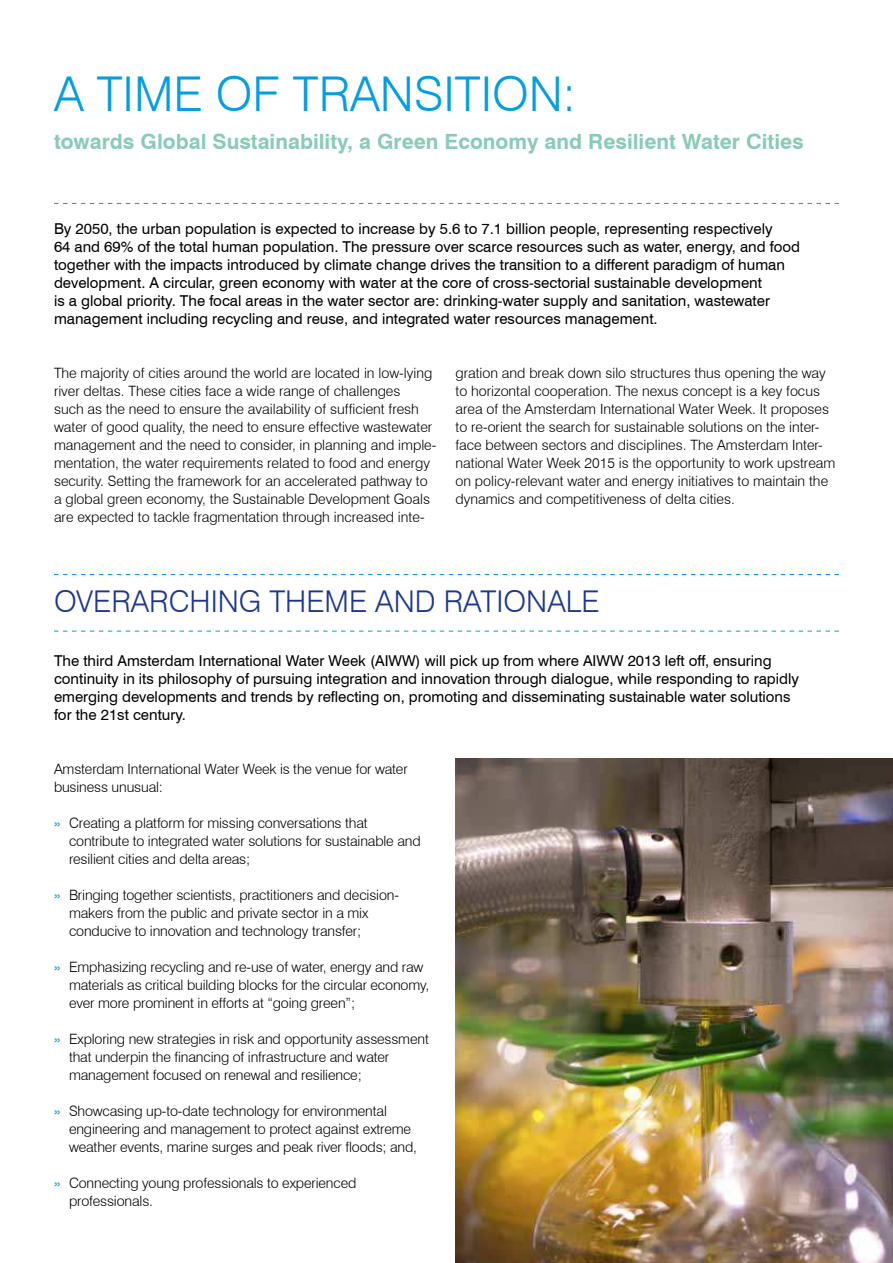
<style>
.page{position:relative;width:893px;height:1263px;background:#fff}
.page>*{position:absolute;margin:0;border:0;box-sizing:border-box;transform-origin:0 0}
.t1{font:300 48px "Swiss 721 BT";color:#009ee3}
.t2{font:300 30px "Swiss 721 BT";color:#1c388e}
.t3{font:700 21px "Swiss 721 BT";color:#89cbb7}
.t4{font:15px/18px "Swiss 721 BT";color:#000}
.t5{font:300 14.25px/18px "Swiss 721 BT";color:#000}
.s1{font-weight:400;color:#009ee3}
</style>
<div class="page">
<img style="left:455px;top:758px;width:438px;height:505px">
<svg style="left:54px;top:203px;width:785px;height:1px"></svg>
<svg style="left:54px;top:574px;width:785px;height:1px"></svg>
<svg style="left:54px;top:631px;width:785px;height:1px"></svg>
<h1 class="t1" style="left:54px;top:76px;width:524px">A TIME OF TRANSITION:</h1>
<h3 class="t3" style="left:54px;top:134px;width:751px">towards Global Sustainability, a Green Economy and Resilient Water Cities</h3>
<p class="t4" style="left:54px;top:221px;width:748px">By 2050, the urban population is expected to increase by 5.6 to 7.1 billion people, representing respectively<br>64 and 69% of the total human population. The pressure over scarce resources such as water, energy, and food together with the impacts introduced by climate change drives the transition to a different paradigm of human development. A circular, green economy with water at the core of cross-sectorial sustainable development<br>is a global priority. The focal areas in the water sector are: drinking-water supply and sanitation, wastewater management including recycling and reuse, and integrated water resources management.</p>
<p class="t5" style="left:54px;top:365px;width:384px">The majority of cities around the world are located in low-lying river deltas. These cities face a wide range of challenges<br>such as the need to ensure the availability of sufficient fresh water of good quality, the need to ensure effective wastewater management and the need to consider, in planning and imple&shy;mentation, the water requirements related to food and energy security. Setting the framework for an accelerated pathway to a global green economy, the Sustainable Development Goals are expected to tackle fragmentation through increased inte-</p>
<p class="t5" style="left:455px;top:365px;width:381px">gration and break down silo structures thus opening the way to horizontal cooperation. The nexus concept is a key focus area of the Amsterdam International Water Week. It proposes to re-orient the search for sustainable solutions on the inter&shy;face between sectors and disciplines. The Amsterdam Inter&shy;national Water Week 2015 is the opportunity to work upstream on policy-relevant water and energy initiatives to maintain the dynamics and competitiveness of delta cities.</p>
<h2 class="t2" style="left:54px;top:590px;width:547px">OVERARCHING THEME AND RATIONALE</h2>
<p class="t4" style="left:54px;top:653px;width:746px">The third Amsterdam International Water Week (AIWW) will pick up from where AIWW 2013 left off, ensuring continuity in its philosophy of pursuing integration and innovation through dialogue, while responding to rapidly emerging developments and trends by reflecting on, promoting and disseminating sustainable water solutions for the 21st century.</p>
<p class="t5" style="left:54px;top:761px;width:355px">Amsterdam International Water Week is the venue for water business unusual:</p>
<p class="t5" style="left:69px;top:815px;width:353px;text-indent:-15px"><span class="s1">»</span> Creating a platform for missing conversations that contribute to integrated water solutions for sustainable and resilient cities and delta areas;</p>
<p class="t5" style="left:69px;top:887px;width:332px;text-indent:-15px"><span class="s1">»</span> Bringing together scientists, practitioners and decision&shy;makers from the public and private sector in a mix conducive to innovation and technology transfer;</p>
<p class="t5" style="left:69px;top:959px;width:362px;text-indent:-15px"><span class="s1">»</span> Emphasizing recycling and re-use of water, energy and raw materials as critical building blocks for the circular economy, ever more prominent in efforts at “going green”;</p>
<p class="t5" style="left:69px;top:1031px;width:361px;text-indent:-15px"><span class="s1">»</span> Exploring new strategies in risk and opportunity assessment that underpin the financing of infrastructure and water management focused on renewal and resilience;</p>
<p class="t5" style="left:69px;top:1103px;width:350px;text-indent:-15px"><span class="s1">»</span> Showcasing up-to-date technology for environmental engineering and management to protect against extreme weather events, marine surges and peak river floods; and,</p>
<p class="t5" style="left:69px;top:1175px;width:289px;text-indent:-15px"><span class="s1">»</span> Connecting young professionals to experienced professionals.</p>
</div>
